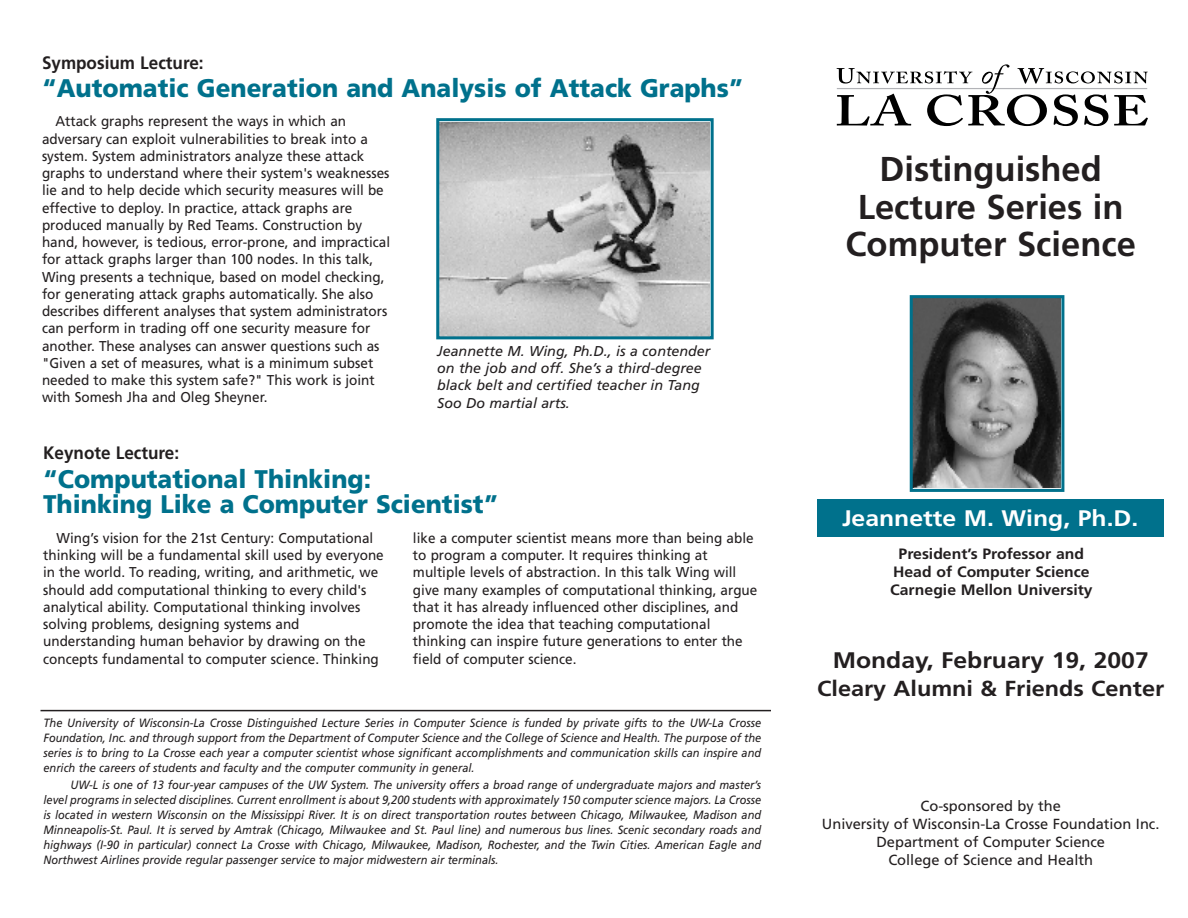
<style>
.page{position:relative;width:1188px;height:918px;background:#fff}
.page>*{position:absolute;margin:0;border:0;box-sizing:border-box;transform-origin:0 0}
.t1{font:700 34.5px/37.5px "Frutiger";color:#231f20;text-align:center}
.t2{font:900 25.5px/25.5px "Frutiger";color:#00718c;scale:.95 1}
.t3{font:700 22.5px "Frutiger";color:#231f20;scale:1.1 1}
.t4{font:700 22.5px "Frutiger";color:#fff;scale:1.1 1}
.t5{font:700 21.75px "Frutiger";color:#231f20;scale:1.08 1}
.t6{font:700 18px "Frutiger";color:#231f20;scale:.95 1}
.t7{font:700 15px/18px "Frutiger";color:#231f20;text-align:center;scale:1.05 1}
.t8{font:14.7px/18px "Frutiger";color:#231f20;text-align:center}
.t9{font:14.25px/17.2px "Frutiger";color:#231f20;scale:.95 1}
.t10{font:italic 14.25px/17.2px "Frutiger";color:#231f20}
.t11{font:italic 12px/15px "Frutiger";color:#231f20;text-align:justify;scale:.92 1}
</style>
<div class="page">
<div style="left:817px;top:500px;width:347px;height:37px;background:#00718c"></div>
<hr style="left:40px;top:710px;width:731px;height:1px;background:#231f20">
<img style="left:914px;top:299px;width:146px;height:189px">
<div style="left:910px;top:295px;width:154px;height:197px;border:3px solid #00718c"></div>
<svg style="left:837px;top:64px;width:311px;height:62px"></svg>
<img style="left:440px;top:122px;width:270px;height:213px">
<div style="left:436px;top:118px;width:278px;height:221px;border:3px solid #00718c"></div>
<p class="t6" style="left:42px;top:56px;width:172px">Symposium Lecture:</p>
<h2 class="t2" style="left:42px;top:78px;width:740px">“Automatic Generation and Analysis of Attack Graphs”</h2>
<p class="t9" style="left:42px;top:114px;width:368px;text-indent:13px">Attack graphs represent the ways in which an adversary can exploit vulnerabilities to break into a system. System administrators analyze these attack graphs to understand where their system's weaknesses lie and to help decide which security measures will be effective to deploy. In practice, attack graphs are produced manually by Red Teams. Construction by hand, however, is tedious, error-prone, and impractical for attack graphs larger than 100 nodes. In this talk, Wing presents a technique, based on model checking, for generating attack graphs automatically. She also describes different analyses that system administrators can perform in trading off one security measure for another. These analyses can answer questions such as "Given a set of measures, what is a minimum subset needed to make this system safe?" This work is joint with Somesh Jha and Oleg Sheyner.</p>
<p class="t10" style="left:437px;top:343px;width:275px">Jeannette M. Wing, Ph.D., is a contender on the job and off. She’s a third-degree black belt and certified teacher in Tang Soo Do martial arts.</p>
<p class="t6" style="left:43px;top:446px;width:145px">Keynote Lecture:</p>
<h2 class="t2" style="left:43px;top:468px;width:481px">“Computational Thinking:<br>Thinking Like a Computer Scientist”</h2>
<p class="t9" style="left:43px;top:531px;width:360px;text-indent:13px">Wing’s vision for the 21st Century: Computational thinking will be a fundamental skill used by everyone in the world. To reading, writing, and arithmetic, we should add computational thinking to every child's analytical ability. Computational thinking involves solving problems, designing systems and understanding human behavior by drawing on the concepts fundamental to computer science. Thinking</p>
<p class="t9" style="left:413px;top:530px;width:364px">like a computer scientist means more than being able to program a computer. It requires thinking at multiple levels of abstraction. In this talk Wing will give many examples of computational thinking, argue that it has already influenced other disciplines, and promote the idea that teaching computational thinking can inspire future generations to enter the field of computer science.</p>
<p class="t11" style="left:43px;top:716px;width:782px">The University of Wisconsin-La Crosse Distinguished Lecture Series in Computer Science is funded by private gifts to the UW-La Crosse Foundation, Inc. and through support from the Department of Computer Science and the College of Science and Health. The purpose of the series is to bring to La Crosse each year a computer scientist whose significant accomplishments and communication skills can inspire and enrich the careers of students and faculty and the computer community in general.</p>
<p class="t11" style="left:43px;top:778px;width:782px;text-indent:27px">UW-L is one of 13 four-year campuses of the UW System. The university offers a broad range of undergraduate majors and master’s level programs in selected disciplines. Current enrollment is about 9,200 students with approximately 150 computer science majors. La Crosse is located in western Wisconsin on the Mississippi River. It is on direct transportation routes between Chicago, Milwaukee, Madison and Minneapolis-St. Paul. It is served by Amtrak (Chicago, Milwaukee and St. Paul line) and numerous bus lines. Scenic secondary roads and highways (I-90 in particular) connect La Crosse with Chicago, Milwaukee, Madison, Rochester, and the Twin Cities. American Eagle and Northwest Airlines provide regular passenger service to major midwestern air terminals.</p>
<h1 class="t1" style="left:846px;top:153px;width:292px">Distinguished<br>Lecture Series in<br>Computer Science</h1>
<h3 class="t4" style="left:842px;top:509px;width:271px">Jeannette M. Wing, Ph.D.</h3>
<p class="t7" style="left:890px;top:546px;width:194px">President’s Professor and<br>Head of Computer Science<br>Carnegie Mellon University</p>
<h3 class="t3" style="left:833px;top:651px;width:289px">Monday, February 19, 2007</h3>
<h3 class="t5" style="left:817px;top:679px;width:323px">Cleary Alumni &amp; Friends Center</h3>
<p class="t8" style="left:822px;top:798px;width:339px">Co-sponsored by the<br>University of Wisconsin-La Crosse Foundation Inc.<br>Department of Computer Science<br>College of Science and Health</p>
</div>
